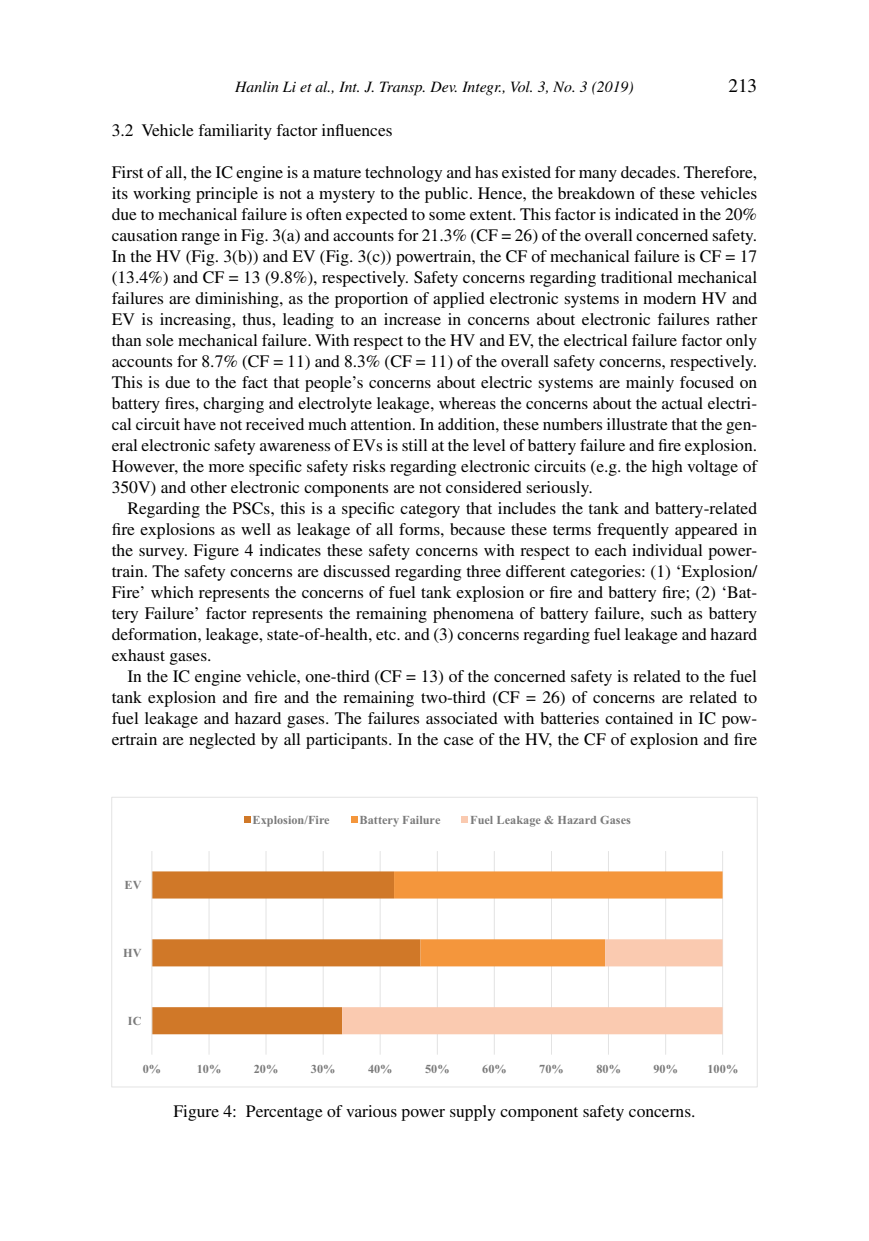
<style>
.page{position:relative;width:869px;height:1241px;background:#fff}
.page>*{position:absolute;margin:0;border:0;box-sizing:border-box;transform-origin:0 0}
.t1{font:19.25px "Times LT Std";color:#000}
.t2{font:17.5px/21px "Times LT Std";color:#000;text-align:justify}
.t3{font:italic 15.75px "Times LT Std";color:#000}
.t4{font:700 12.25px "Times New Roman";color:#7a7a7a}
</style>
<div class="page">
<hr style="left:208px;top:850px;width:1px;height:204px;background:#e3e3e3">
<hr style="left:265px;top:850px;width:1px;height:204px;background:#e3e3e3">
<hr style="left:322px;top:850px;width:1px;height:204px;background:#e3e3e3">
<hr style="left:379px;top:850px;width:1px;height:204px;background:#e3e3e3">
<hr style="left:436px;top:850px;width:1px;height:204px;background:#e3e3e3">
<hr style="left:493px;top:850px;width:1px;height:204px;background:#e3e3e3">
<hr style="left:551px;top:850px;width:1px;height:204px;background:#e3e3e3">
<hr style="left:607px;top:850px;width:1px;height:204px;background:#e3e3e3">
<hr style="left:665px;top:850px;width:1px;height:204px;background:#e3e3e3">
<hr style="left:721px;top:850px;width:1px;height:204px;background:#e3e3e3">
<svg style="left:152px;top:871px;width:190px;height:163px"></svg>
<svg style="left:342px;top:871px;width:380px;height:163px"></svg>
<hr style="left:151px;top:850px;width:1px;height:204px;background:#e3e3e3">
<svg style="left:244px;top:816px;width:6px;height:6px"></svg>
<svg style="left:351px;top:816px;width:6px;height:6px"></svg>
<svg style="left:461px;top:816px;width:6px;height:6px"></svg>
<p class="t3" style="left:235px;top:78px;width:400px">Hanlin Li et al., Int. J. Transp. Dev. Integr., Vol. 3, No. 3 (2019)</p>
<p class="t1" style="left:728px;top:75px;width:30px">213</p>
<p class="t2" style="left:112px;top:120px;width:282px">3.2 Vehicle familiarity factor influences</p>
<p class="t2" style="left:112px;top:162px;width:646px">First of all, the IC engine is a mature technology and has existed for many decades. Therefore, its working principle is not a mystery to the public. Hence, the breakdown of these vehicles due to mechanical failure is often expected to some extent. This factor is indicated in the 20% causation range in Fig. 3(a) and accounts for 21.3% (CF = 26) of the overall concerned safety.<br>In the HV (Fig. 3(b)) and EV (Fig. 3(c)) powertrain, the CF of mechanical failure is CF = 17 (13.4%) and CF = 13 (9.8%), respectively. Safety concerns regarding traditional mechanical failures are diminishing, as the proportion of applied electronic systems in modern HV and EV is increasing, thus, leading to an increase in concerns about electronic failures rather than sole mechanical failure. With respect to the HV and EV, the electrical failure factor only accounts for 8.7% (CF = 11) and 8.3% (CF = 11) of the overall safety concerns, respectively.<br>This is due to the fact that people’s concerns about electric systems are mainly focused on battery fires, charging and electrolyte leakage, whereas the concerns about the actual electri&shy;cal circuit have not received much attention. In addition, these numbers illustrate that the gen&shy;eral electronic safety awareness of EVs is still at the level of battery failure and fire explosion.<br>However, the more specific safety risks regarding electronic circuits (e.g. the high voltage of 350V) and other electronic components are not considered seriously.</p>
<p class="t2" style="left:112px;top:498px;width:646px;text-indent:16px">Regarding the PSCs, this is a specific category that includes the tank and battery-related fire explosions as well as leakage of all forms, because these terms frequently appeared in the survey. Figure 4 indicates these safety concerns with respect to each individual power&shy;train. The safety concerns are discussed regarding three different categories: (1) ‘Explosion/ Fire’ which represents the concerns of fuel tank explosion or fire and battery fire; (2) ‘Bat&shy;tery Failure’ factor represents the remaining phenomena of battery failure, such as battery deformation, leakage, state-of-health, etc. and (3) concerns regarding fuel leakage and hazard exhaust gases.</p>
<p class="t2" style="left:112px;top:666px;width:646px;text-indent:16px">In the IC engine vehicle, one-third (CF = 13) of the concerned safety is related to the fuel tank explosion and fire and the remaining two-third (CF = 26) of concerns are related to fuel leakage and hazard gases. The failures associated with batteries contained in IC pow&shy;ertrain are neglected by all participants. In the case of the HV, the CF of explosion and fire</p>
<p class="t4" style="left:124px;top:876px;width:19px">EV</p>
<p class="t4" style="left:123px;top:943px;width:20px">HV</p>
<p class="t4" style="left:128px;top:1011px;width:15px">IC</p>
<p class="t4" style="left:252px;top:810px;width:79px">Explosion/Fire</p>
<p class="t4" style="left:359px;top:810px;width:82px">Battery Failure</p>
<p class="t4" style="left:470px;top:810px;width:162px">Fuel Leakage &amp; Hazard Gases</p>
<p class="t4" style="left:143px;top:1060px;width:20px">0%</p>
<p class="t4" style="left:197px;top:1060px;width:26px">10%</p>
<p class="t4" style="left:254px;top:1060px;width:26px">20%</p>
<p class="t4" style="left:311px;top:1060px;width:26px">30%</p>
<p class="t4" style="left:368px;top:1060px;width:26px">40%</p>
<p class="t4" style="left:425px;top:1060px;width:26px">50%</p>
<p class="t4" style="left:482px;top:1060px;width:26px">60%</p>
<p class="t4" style="left:539px;top:1060px;width:26px">70%</p>
<p class="t4" style="left:596px;top:1060px;width:26px">80%</p>
<p class="t4" style="left:653px;top:1060px;width:26px">90%</p>
<p class="t4" style="left:707px;top:1060px;width:32px">100%</p>
<p class="t2" style="left:173px;top:1100px;width:523px">Figure 4: Percentage of various power supply component safety concerns.</p>
</div>
